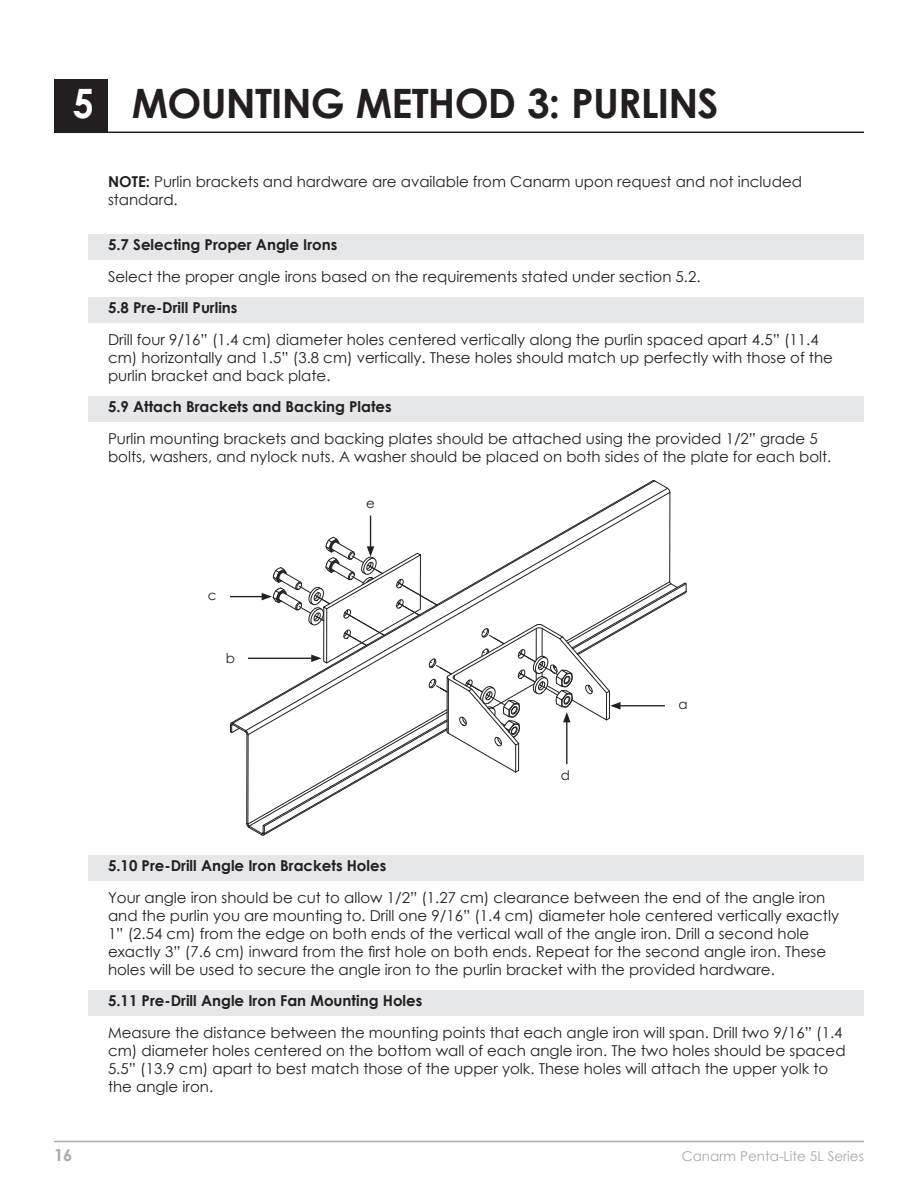
<style>
.page{position:relative;width:918px;height:1188px;background:#fff}
.page>*{position:absolute;margin:0;border:0;box-sizing:border-box;transform-origin:0 0}
.t1{font:700 40.5px "Century Gothic";letter-spacing:-.02em;color:#231f20}
.t2{font:700 16.5px "Century Gothic";color:#a8a9ad}
.t3{font:15px/18px "Century Gothic";color:#231f20}
.t4{font:700 15px "Century Gothic";color:#231f20}
.t5{font:13.5px "Century Gothic";color:#a8a9ad}
.t6{font:13.5px "Century Gothic";color:#231f20}
.s1{color:#fff}
.s2{font-weight:700}
</style>
<div class="page">
<div style="left:54px;top:79px;width:54px;height:54px;background:#231f20"></div>
<hr style="left:54px;top:132px;width:810px;height:1px;background:#231f20">
<hr style="left:54px;top:1141px;width:810px;height:1px;background:#a8a9ad">
<div style="left:88px;top:235px;width:776px;height:25px;background:#e6e7e9"></div>
<div style="left:88px;top:297px;width:776px;height:26px;background:#e6e7e9"></div>
<div style="left:88px;top:396px;width:776px;height:26px;background:#e6e7e9"></div>
<div style="left:88px;top:855px;width:776px;height:26px;background:#e6e7e9"></div>
<div style="left:88px;top:990px;width:776px;height:26px;background:#e6e7e9"></div>
<svg style="left:333px;top:492px;width:336px;height:45px"></svg>
<svg style="left:652px;top:480px;width:18px;height:13px"></svg>
<hr style="left:669px;top:492px;width:1px;height:90px;background:#231f20">
<hr style="left:370px;top:516px;width:1px;height:33px;background:#231f20">
<svg style="left:230px;top:537px;width:457px;height:299px"></svg>
<div style="left:353px;top:498px;width:35px;height:14px;background:#fff"></div>
<h1 class="t1" style="left:73px;top:73px;width:647px"><span class="s1">5</span> MOUNTING METHOD 3: PURLINS</h1>
<p class="t3" style="left:108px;top:173px;width:696px"><span class="s2">NOTE:</span> Purlin brackets and hardware are available from Canarm upon request and not included standard.</p>
<p class="t4" style="left:108px;top:234px;width:231px">5.7 Selecting Proper Angle Irons</p>
<p class="t3" style="left:108px;top:267px;width:594px">Select the proper angle irons based on the requirements stated under section 5.2.</p>
<p class="t4" style="left:108px;top:297px;width:131px">5.8 Pre-Drill Purlins</p>
<p class="t3" style="left:108px;top:330px;width:726px">Drill four 9/16” (1.4 cm) diameter holes centered vertically along the purlin spaced apart 4.5” (11.4 cm) horizontally and 1.5” (3.8 cm) vertically. These holes should match up perfectly with those of the purlin bracket and back plate.</p>
<p class="t4" style="left:108px;top:396px;width:285px">5.9 Attach Brackets and Backing Plates</p>
<p class="t3" style="left:108px;top:429px;width:725px">Purlin mounting brackets and backing plates should be attached using the provided 1/2” grade 5 bolts, washers, and nylock nuts. A washer should be placed on both sides of the plate for each bolt.</p>
<p class="t6" style="left:208px;top:585px;width:10px">c</p>
<p class="t6" style="left:226px;top:648px;width:11px">b</p>
<p class="t6" style="left:366px;top:494px;width:10px">e</p>
<p class="t6" style="left:561px;top:766px;width:11px">d</p>
<p class="t6" style="left:678px;top:694px;width:11px">a</p>
<p class="t4" style="left:108px;top:855px;width:280px">5.10 Pre-Drill Angle Iron Brackets Holes</p>
<p class="t3" style="left:108px;top:888px;width:733px">Your angle iron should be cut to allow 1/2” (1.27 cm) clearance between the end of the angle iron and the purlin you are mounting to. Drill one 9/16” (1.4 cm) diameter hole centered vertically exactly 1” (2.54 cm) from the edge on both ends of the vertical wall of the angle iron. Drill a second hole exactly 3” (7.6 cm) inward from the first hole on both ends. Repeat for the second angle iron. These holes will be used to secure the angle iron to the purlin bracket with the provided hardware.</p>
<p class="t4" style="left:108px;top:990px;width:316px">5.11 Pre-Drill Angle Iron Fan Mounting Holes</p>
<p class="t3" style="left:108px;top:1023px;width:739px">Measure the distance between the mounting points that each angle iron will span. Drill two 9/16” (1.4 cm) diameter holes centered on the bottom wall of each angle iron. The two holes should be spaced 5.5” (13.9 cm) apart to best match those of the upper yolk. These holes will attach the upper yolk to the angle iron.</p>
<p class="t2" style="left:54px;top:1143px;width:20px">16</p>
<p class="t5" style="left:682px;top:1147px;width:184px">Canarm Penta-Lite 5L Series</p>
</div>
